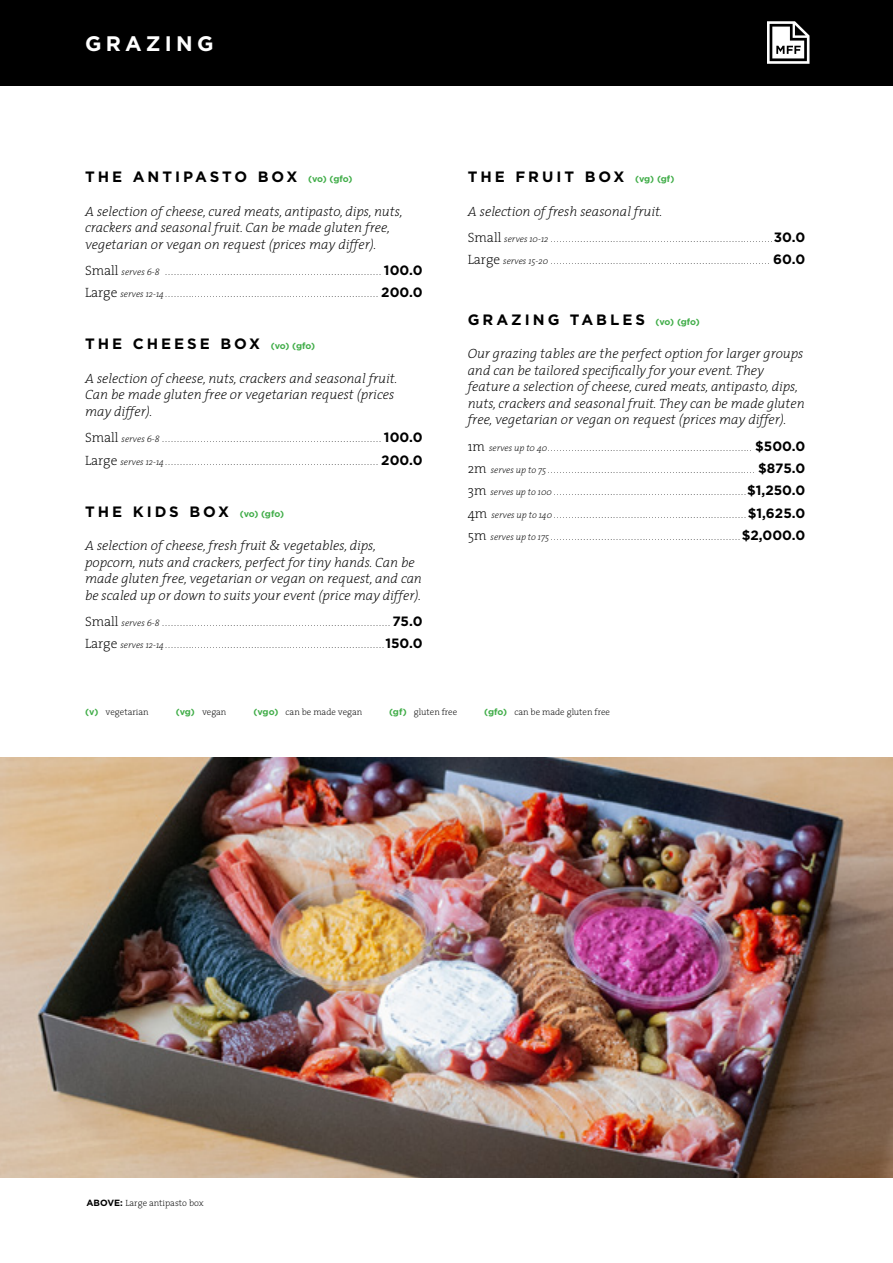
<style>
.page{position:relative;width:893px;height:1263px;background:#fff}
.page>*{position:absolute;margin:0;border:0;box-sizing:border-box;transform-origin:0 0}
.t1{font:700 21px "Gotham";letter-spacing:.2em;color:#fff}
.t2{font:700 15px "Gotham";letter-spacing:.2em;color:#000}
.t3{font:italic 200 13.5px/16.5px "The Serif";color:#000}
.t4{font:300 9px "Gotham";color:#000}
.t5{font:200 9px "The Serif";color:#000}
.s1{font-size:9px;color:#41ad49}
.s2{font-family:"The Serif";font-weight:200;font-size:13.5px}
.s3{font-family:"The Serif";font-weight:200;font-style:italic}
.s4{font-weight:700;font-size:13.5px}
.s5{font-family:"Gotham";font-weight:700;color:#41ad49}
.s6{font-family:"Gotham";font-weight:700}
</style>
<div class="page">
<div style="left:0;top:0;width:893px;height:85px;background:#000"></div>
<img style="left:0;top:757px;width:893px;height:421px">
<svg style="left:767px;top:21px;width:42px;height:43px"></svg>
<h1 class="t1" style="left:85px;top:29px;width:130px">GRAZING</h1>
<h2 class="t2" style="left:85px;top:167px;width:269px">THE ANTIPASTO BOX <span class="s1">(vo) (gfo)</span></h2>
<h3 class="t3" style="left:85px;top:202px;width:320px">A selection of cheese, cured meats, antipasto, dips, nuts, crackers and seasonal fruit. Can be made gluten free, vegetarian or vegan on request (prices may differ).</h3>
<p class="t4" style="left:85px;top:266px;width:339px"><span class="s2">Small</span> <span class="s3">serves 6-8</span> ......................................................................... <span class="s4">100.0</span></p>
<p class="t4" style="left:85px;top:288px;width:339px"><span class="s2">Large</span> <span class="s3">serves 12-14</span> ........................................................................ <span class="s4">200.0</span></p>
<h2 class="t2" style="left:85px;top:334px;width:232px">THE CHEESE BOX <span class="s1">(vo) (gfo)</span></h2>
<h3 class="t3" style="left:85px;top:370px;width:314px">A selection of cheese, nuts, crackers and seasonal fruit.<br>Can be made gluten free or vegetarian request (prices may differ).</h3>
<p class="t4" style="left:85px;top:433px;width:339px"><span class="s2">Small</span> <span class="s3">serves 6-8</span> .......................................................................... <span class="s4">100.0</span></p>
<p class="t4" style="left:85px;top:456px;width:339px"><span class="s2">Large</span> <span class="s3">serves 12-14</span> ........................................................................ <span class="s4">200.0</span></p>
<h2 class="t2" style="left:85px;top:501px;width:201px">THE KIDS BOX <span class="s1">(vo) (gfo)</span></h2>
<h3 class="t3" style="left:85px;top:537px;width:338px">A selection of cheese, fresh fruit &amp; vegetables, dips, popcorn, nuts and crackers, perfect for tiny hands. Can be made gluten free, vegetarian or vegan on request, and can be scaled up or down to suits your event (price may differ).</h3>
<p class="t4" style="left:85px;top:617px;width:339px"><span class="s2">Small</span> <span class="s3">serves 6-8</span> ............................................................................. <span class="s4">75.0</span></p>
<p class="t4" style="left:85px;top:640px;width:339px"><span class="s2">Large</span> <span class="s3">serves 12-14</span> ..........................................................................<span class="s4">150.0</span></p>
<h2 class="t2" style="left:468px;top:167px;width:208px">THE FRUIT BOX <span class="s1">(vg) (gf)</span></h2>
<h3 class="t3" style="left:468px;top:202px;width:196px">A selection of fresh seasonal fruit.</h3>
<p class="t4" style="left:468px;top:233px;width:339px"><span class="s2">Small</span> <span class="s3">serves 10-12</span> ...........................................................................<span class="s4">30.0</span></p>
<p class="t4" style="left:468px;top:255px;width:339px"><span class="s2">Large</span> <span class="s3">serves 15-20</span> .......................................................................... <span class="s4">60.0</span></p>
<h2 class="t2" style="left:468px;top:310px;width:234px">GRAZING TABLES <span class="s1">(vo) (gfo)</span></h2>
<p class="t3" style="left:468px;top:345px;width:339px">Our grazing tables are the perfect option for larger groups and can be tailored specifically for your event. They feature a selection of cheese, cured meats, antipasto, dips, nuts, crackers and seasonal fruit. They can be made gluten free, vegetarian or vegan on request (prices may differ).</p>
<p class="t4" style="left:468px;top:442px;width:339px"><span class="s2">1m</span> <span class="s3">serves up t0 40</span> ..................................................................... <span class="s4">$500.0</span></p>
<p class="t4" style="left:468px;top:464px;width:339px"><span class="s2">2m</span> <span class="s3">serves up to 75</span> ...................................................................... <span class="s4">$875.0</span></p>
<p class="t4" style="left:468px;top:487px;width:339px"><span class="s2">3m</span> <span class="s3">serves up to 100</span> .................................................................<span class="s4">$1,250.0</span></p>
<p class="t4" style="left:468px;top:509px;width:339px"><span class="s2">4m</span> <span class="s3">serves up to 140</span> .................................................................<span class="s4">$1,625.0</span></p>
<p class="t4" style="left:468px;top:531px;width:339px"><span class="s2">5m</span> <span class="s3">serves up to 175</span> ................................................................<span class="s4">$2,000.0</span></p>
<p class="t5" style="left:85px;top:704px;width:65px"><span class="s5">(v)</span> vegetarian</p>
<p class="t5" style="left:176px;top:704px;width:52px"><span class="s5">(vg)</span> vegan</p>
<p class="t5" style="left:253px;top:704px;width:110px"><span class="s5">(vgo)</span> can be made vegan</p>
<p class="t5" style="left:389px;top:704px;width:70px"><span class="s5">(gf)</span> gluten free</p>
<p class="t5" style="left:484px;top:704px;width:127px"><span class="s5">(gfo)</span> can be made gluten free</p>
<p class="t5" style="left:86px;top:1196px;width:119px"><span class="s6">ABOVE:</span> Large antipasto box</p>
</div>
